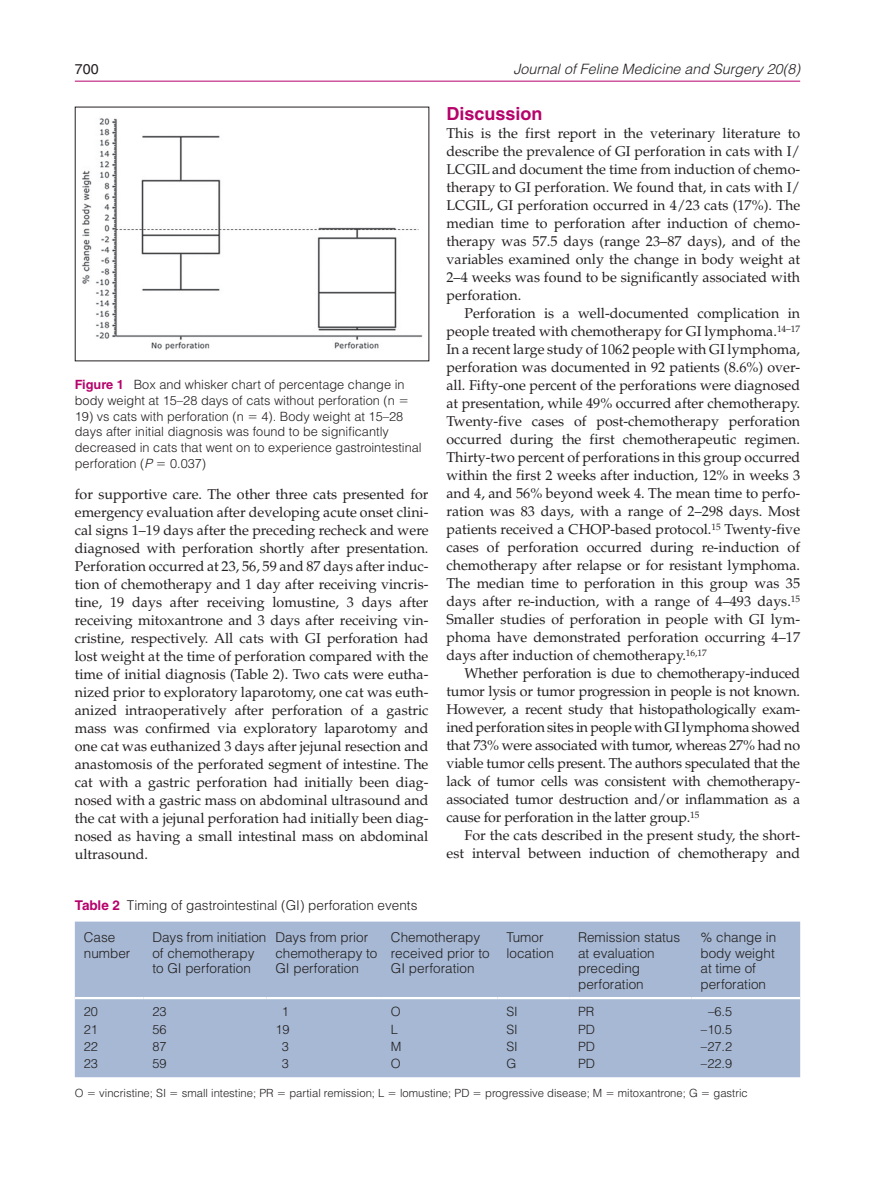
<style>
.page{position:relative;width:894px;height:1190px;background:#fff}
.page>*{position:absolute;margin:0;border:0;box-sizing:border-box;transform-origin:0 0}
.t1{font:700 18px "Helvetica LT Std";color:#b6036c}
.t2{font:14.25px/18px "Palatino LT Std";color:#231f20;text-align:justify}
.t3{font:italic 300 14.25px "Helvetica LT Std";color:#231f20}
.t4{font:14.25px "Helvetica LT Std";color:#231f20}
.t5{font:300 13.5px/15.8px "Helvetica LT Std";color:#231f20}
.t6{font:300 12.75px/15.8px "Helvetica LT Std";color:#231f20}
.t7{font:300 11.25px "Helvetica LT Std";color:#231f20}
.s1{font-weight:700;color:#b6036c}
.s2{font-style:italic}
</style>
<div class="page">
<hr style="left:75px;top:81px;width:725px;height:1px;background:#b6036c">
<img style="left:82px;top:118px;width:341px;height:232px">
<div style="left:75px;top:922px;width:725px;height:155px;background:#a6b8d3"></div>
<hr style="left:75px;top:997px;width:68px;height:2px;background:#fff">
<hr style="left:143px;top:997px;width:123px;height:2px;background:#fff">
<hr style="left:266px;top:997px;width:116px;height:2px;background:#fff">
<hr style="left:382px;top:997px;width:115px;height:2px;background:#fff">
<hr style="left:497px;top:997px;width:72px;height:2px;background:#fff">
<hr style="left:569px;top:997px;width:122px;height:2px;background:#fff">
<hr style="left:691px;top:997px;width:109px;height:2px;background:#fff">
<p class="t4" style="left:75px;top:61px;width:25px">700</p>
<p class="t3" style="left:513px;top:60px;width:288px">Journal of Feline Medicine and Surgery 20(8)</p>
<p class="t6" style="left:75px;top:376px;width:331px"><span class="s1">Figure 1</span> Box and whisker chart of percentage change in body weight at 15–28 days of cats without perforation (n</p>
<p class="t6" style="left:75px;top:408px;width:170px">19) vs cats with perforation (n</p>
<p class="t6" style="left:75px;top:408px;width:348px;text-indent:187px">4). Body weight at 15–28 days after initial diagnosis was found to be significantly decreased in cats that went on to experience gastrointestinal perforation (<span class="s2">P</span></p>
<p class="t6" style="left:170px;top:455px;width:38px">0.037)</p>
<p class="t2" style="left:75px;top:485px;width:355px">for supportive care. The other three cats presented for emergency evaluation after developing acute onset clini&shy;cal signs 1–19 days after the preceding recheck and were diagnosed with perforation shortly after presentation.<br>Perforation occurred at 23, 56, 59 and 87 days after induc&shy;tion of chemotherapy and 1 day after receiving vincris&shy;tine, 19 days after receiving lomustine, 3 days after receiving mitoxantrone and 3 days after receiving vin&shy;cristine, respectively. All cats with GI perforation had lost weight at the time of perforation compared with the time of initial diagnosis (Table 2). Two cats were eutha&shy;nized prior to exploratory laparotomy, one cat was euth&shy;anized intraoperatively after perforation of a gastric mass was confirmed via exploratory laparotomy and one cat was euthanized 3 days after jejunal resection and anastomosis of the perforated segment of intestine. The cat with a gastric perforation had initially been diag&shy;nosed with a gastric mass on abdominal ultrasound and the cat with a jejunal perforation had initially been diag&shy;nosed as having a small intestinal mass on abdominal ultrasound.</p>
<p class="t1" style="left:446px;top:102px;width:98px">Discussion</p>
<p class="t2" style="left:446px;top:124px;width:355px">This is the first report in the veterinary literature to describe the prevalence of GI perforation in cats with I/ LCGIL and document the time from induction of chemo&shy;therapy to GI perforation. We found that, in cats with I/ LCGIL, GI perforation occurred in 4/23 cats (17%). The median time to perforation after induction of chemo&shy;therapy was 57.5 days (range 23–87 days), and of the variables examined only the change in body weight at 2–4 weeks was found to be significantly associated with perforation.</p>
<p class="t2" style="left:446px;top:304px;width:355px;text-indent:18px">Perforation is a well-documented complication in people treated with chemotherapy for GI lymphoma.<sup>14–17<br></sup>In a recent large study of 1062 people with GI lymphoma, perforation was documented in 92 patients (8.6%) over&shy;all. Fifty-one percent of the perforations were diagnosed at presentation, while 49% occurred after chemotherapy.<br>Twenty-five cases of post-chemotherapy perforation occurred during the first chemotherapeutic regimen.<br>Thirty-two percent of perforations in this group occurred within the first 2 weeks after induction, 12% in weeks 3 and 4, and 56% beyond week 4. The mean time to perfo&shy;ration was 83 days, with a range of 2–298 days. Most patients received a CHOP-based protocol.<sup>15</sup> Twenty-five cases of perforation occurred during re-induction of chemotherapy after relapse or for resistant lymphoma.<br>The median time to perforation in this group was 35 days after re-induction, with a range of 4–493 days.<sup>15<br></sup>Smaller studies of perforation in people with GI lym&shy;phoma have demonstrated perforation occurring 4–17 days after induction of chemotherapy.<sup>16,17</sup></p>
<p class="t2" style="left:446px;top:664px;width:355px;text-indent:18px">Whether perforation is due to chemotherapy-induced tumor lysis or tumor progression in people is not known.<br>However, a recent study that histopathologically exam&shy;ined perforation sites in people with GI lymphoma showed that 73% were associated with tumor, whereas 27% had no viable tumor cells present. The authors speculated that the lack of tumor cells was consistent with chemotherapy&shy;associated tumor destruction and/or inflammation as a cause for perforation in the latter group.<sup>15</sup></p>
<p class="t2" style="left:446px;top:826px;width:355px;text-align:right">For the cats described in the present study, the short&shy;est interval between induction of chemotherapy and</p>
<p class="t5" style="left:75px;top:897px;width:344px"><span class="s1">Table 2</span> Timing of gastrointestinal (GI) perforation events</p>
<p class="t5" style="left:84px;top:929px;width:48px">Case number</p>
<p class="t5" style="left:152px;top:929px;width:115px">Days from initiation of chemotherapy to GI perforation</p>
<p class="t5" style="left:275px;top:929px;width:104px">Days from prior chemotherapy to<br>GI perforation</p>
<p class="t5" style="left:391px;top:929px;width:100px">Chemotherapy received prior to<br>GI perforation</p>
<p class="t5" style="left:506px;top:929px;width:49px">Tumor location</p>
<p class="t5" style="left:578px;top:929px;width:104px">Remission status at evaluation preceding perforation</p>
<p class="t5" style="left:700px;top:929px;width:77px">% change in body weight at time of perforation</p>
<p class="t6" style="left:84px;top:1004px;width:16px">20</p>
<p class="t6" style="left:152px;top:1004px;width:16px">23</p>
<p class="t6" style="left:282px;top:1004px;width:9px">1</p>
<p class="t6" style="left:391px;top:1004px;width:11px">O</p>
<p class="t6" style="left:506px;top:1004px;width:13px">SI</p>
<p class="t6" style="left:578px;top:1004px;width:18px">PR</p>
<p class="t6" style="left:708px;top:1004px;width:26px">–6.5</p>
<p class="t6" style="left:84px;top:1021px;width:16px">21</p>
<p class="t6" style="left:152px;top:1021px;width:16px">56</p>
<p class="t6" style="left:275px;top:1021px;width:16px">19</p>
<p class="t6" style="left:391px;top:1021px;width:9px">L</p>
<p class="t6" style="left:506px;top:1021px;width:13px">SI</p>
<p class="t6" style="left:578px;top:1021px;width:18px">PD</p>
<p class="t6" style="left:701px;top:1021px;width:33px">–10.5</p>
<p class="t6" style="left:84px;top:1038px;width:16px">22</p>
<p class="t6" style="left:152px;top:1038px;width:16px">87</p>
<p class="t6" style="left:282px;top:1038px;width:9px">3</p>
<p class="t6" style="left:391px;top:1038px;width:12px">M</p>
<p class="t6" style="left:506px;top:1038px;width:13px">SI</p>
<p class="t6" style="left:578px;top:1038px;width:18px">PD</p>
<p class="t6" style="left:701px;top:1038px;width:33px">–27.2</p>
<p class="t6" style="left:84px;top:1056px;width:16px">23</p>
<p class="t6" style="left:152px;top:1056px;width:16px">59</p>
<p class="t6" style="left:282px;top:1056px;width:9px">3</p>
<p class="t6" style="left:391px;top:1056px;width:11px">O</p>
<p class="t6" style="left:506px;top:1056px;width:11px">G</p>
<p class="t6" style="left:578px;top:1056px;width:18px">PD</p>
<p class="t6" style="left:701px;top:1056px;width:33px">–22.9</p>
<p class="t7" style="left:75px;top:1086px;width:10px">O</p>
<p class="t7" style="left:99px;top:1086px;width:68px">vincristine; SI</p>
<p class="t7" style="left:182px;top:1086px;width:93px">small intestine; PR</p>
<p class="t7" style="left:289px;top:1086px;width:97px">partial remission; L</p>
<p class="t7" style="left:400px;top:1086px;width:71px">lomustine; PD</p>
<p class="t7" style="left:485px;top:1086px;width:119px">progressive disease; M</p>
<p class="t7" style="left:618px;top:1086px;width:81px">mitoxantrone; G</p>
<p class="t7" style="left:713px;top:1086px;width:36px">gastric</p>
</div>
